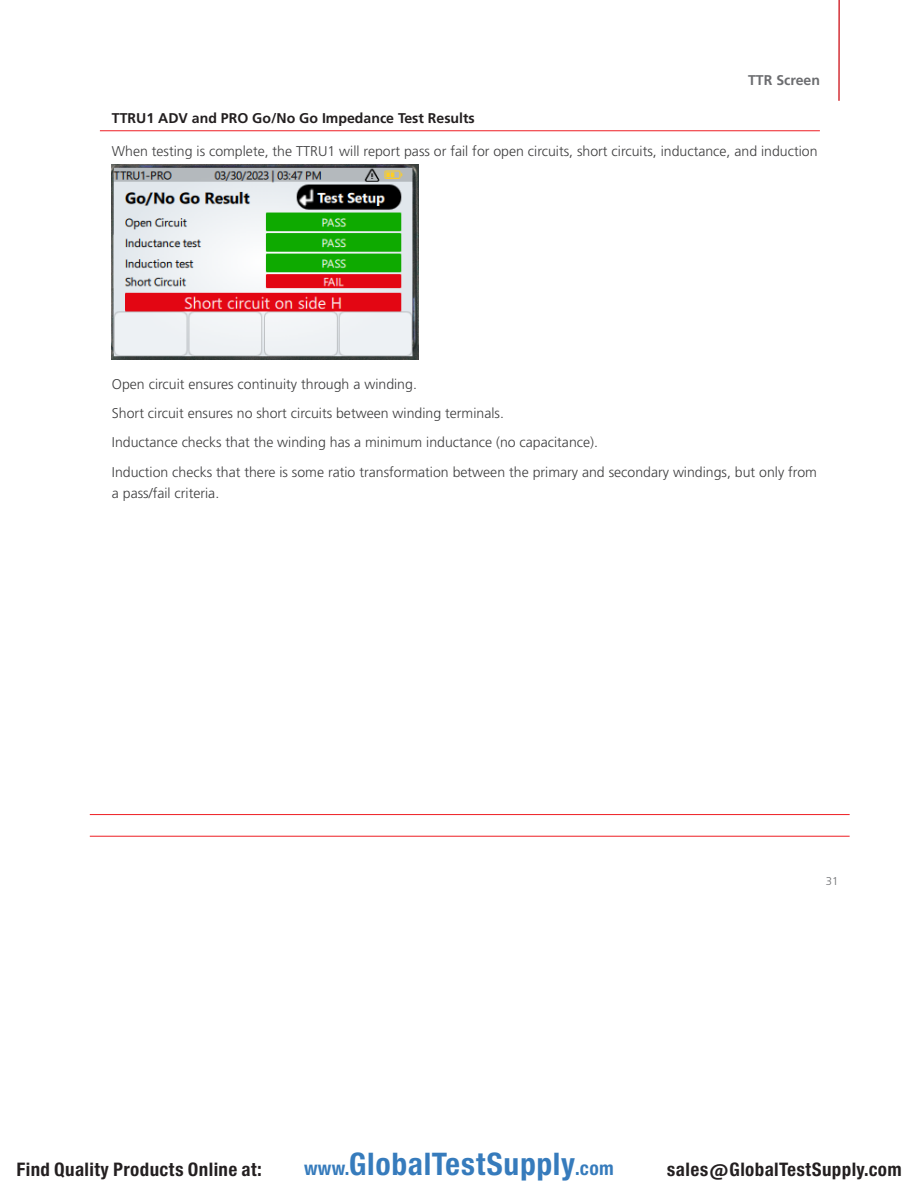
<style>
.page{position:relative;width:918px;height:1188px;background:#fff}
.page>*{position:absolute;margin:0;border:0;box-sizing:border-box;transform-origin:0 0}
.t1{font:29.7px "Europa Gro Nr 2 SBOP Bol Con";letter-spacing:.02em;color:#367bbc}
.t2{font:17.85px "Europa Gro Nr 2 SBOP Bol Con";letter-spacing:.02em;color:#231f20}
.Body{font:300 14.1px/21.1px "Frutiger LT Pro";color:#3e3e3f}
.Lined_Header{font:700 14.1px "Frutiger LT Pro";color:#231f20}
.t3{font:700 14.1px "Frutiger LT Pro";color:#6c6d70}
.t4{font:300 11.25px "Frutiger LT Pro";color:#6c6d70}
.s1{font-size:18.3px}
</style>
<div class="page">
<hr style="left:90px;top:814px;width:760px;height:1px;background:#ee1d23">
<hr style="left:90px;top:836px;width:760px;height:1px;background:#ee1d23">
<hr style="left:838px;top:0;width:2px;height:101px;background:#d1232a">
<hr style="left:100px;top:131px;width:720px;height:1px;background:#ee1d23">
<img style="left:112px;top:165px;width:307px;height:195px">
<p class="t3" style="left:748px;top:71px;width:73px">TTR Screen</p>
<p class="Lined_Header" style="left:112px;top:109px;width:365px">TTRU1 ADV and PRO Go/No Go Impedance Test Results</p>
<p class="Body" style="left:112px;top:140px;width:707px">When testing is complete, the TTRU1 will report pass or fail for open circuits, short circuits, inductance, and induction</p>
<p class="Body" style="left:112px;top:374px;width:307px">Open circuit ensures continuity through a winding.</p>
<p class="Body" style="left:112px;top:403px;width:394px">Short circuit ensures no short circuits between winding terminals.</p>
<p class="Body" style="left:112px;top:432px;width:488px">Inductance checks that the winding has a minimum inductance (no capacitance).</p>
<p class="Body" style="left:112px;top:461px;width:707px">Induction checks that there is some ratio transformation between the primary and secondary windings, but only from a pass/fail criteria.</p>
<p class="t4" style="left:826px;top:874px;width:14px">31</p>
<p class="t2" style="left:16px;top:1159px;width:247px">Find Quality Products Online at:</p>
<h1 class="t1" style="left:304px;top:1147px;width:311px"><span class="s1">www.</span>GlobalTestSupply<span class="s1">.com</span></h1>
<p class="t2" style="left:667px;top:1159px;width:236px">sales@GlobalTestSupply.com</p>
</div>
